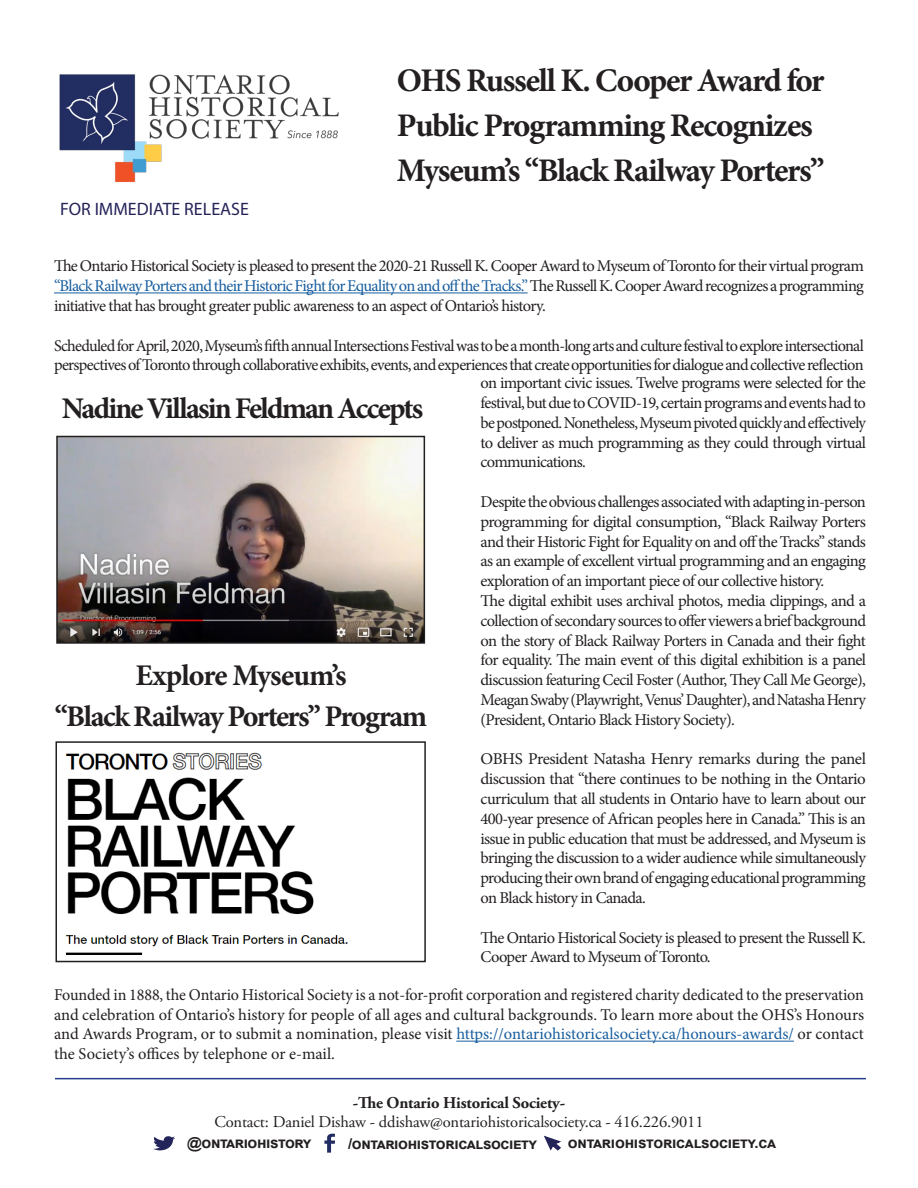
<style>
.page{position:relative;width:918px;height:1188px;background:#fff}
.page>*{position:absolute;margin:0;border:0;box-sizing:border-box;transform-origin:0 0}
.t1{font:700 33px/45px "Minion Pro";letter-spacing:-.04em;color:#231f20}
.t2{font:700 30px/41px "Minion Pro";letter-spacing:-.055em;color:#231f20;text-align:center}
.t3{font:18px "Myriad Pro";color:#252459}
.t4{font:16.5px/19.8px "Minion Pro";letter-spacing:-.04em;color:#231f20;text-align:justify}
.t5{font:16.5px "Adobe Garamond Pro";letter-spacing:-.01em;color:#231f20}
.t6{font:700 16.5px "Adobe Garamond Pro";letter-spacing:-.01em;color:#231f20}
.t7{font:700 15px "Arial";letter-spacing:-.025em;color:#231f20}
.s1{color:#175d9e}
</style>
<div class="page">
<hr style="left:54px;top:293px;width:474px;height:1px;background:#175d9e">
<hr style="left:55px;top:1078px;width:811px;height:1px;background:#253f8e">
<svg style="left:153px;top:1136px;width:22px;height:14px"></svg>
<svg style="left:544px;top:1135px;width:17px;height:16px"></svg>
<img style="left:59px;top:74px;width:280px;height:108px">
<svg style="left:324px;top:1134px;width:11px;height:19px"></svg>
<hr style="left:456px;top:1041px;width:338px;height:1px;background:#175d9e">
<img style="left:59px;top:439px;width:363px;height:202px">
<div style="left:56px;top:436px;width:369px;height:208px;border:2px solid #231f20"></div>
<img style="left:65px;top:752px;width:283px;height:203px">
<div style="left:56px;top:741px;width:370px;height:221px;border:2px solid #231f20"></div>
<p class="t3" style="left:60px;top:198px;width:190px">FOR IMMEDIATE RELEASE</p>
<p class="t1" style="left:397px;top:57px;width:429px">OHS Russell K. Cooper Award for<br>Public Programming Recognizes<br>Myseum’s “Black Railway Porters”</p>
<p class="t4" style="left:54px;top:256px;width:811px">The Ontario Historical Society is pleased to present the 2020-21 Russell K. Cooper Award to Myseum of Toronto for their virtual program <span class="s1">“Black Railway Porters and their Historic Fight for Equality on and off the Tracks.”</span> The Russell K. Cooper Award recognizes a programming initiative that has brought greater public awareness to an aspect of Ontario’s history.</p>
<p class="t4" style="left:54px;top:336px;width:811px">Scheduled for April, 2020, Myseum’s fifth annual Intersections Festival was to be a month-long arts and culture festival to explore intersectional perspectives of Toronto through collaborative exhibits, events, and experiences that create opportunities for dialogue and collective reflection</p>
<p class="t4" style="left:481px;top:373px;width:387px">on important civic issues. Twelve programs were selected for the festival, but due to COVID-19, certain programs and events had to be postponed. Nonetheless, Myseum pivoted quickly and effectively to deliver as much programming as they could through virtual communications.</p>
<p class="t4" style="left:481px;top:492px;width:387px">Despite the obvious challenges associated with adapting in-person programming for digital consumption, “Black Railway Porters and their Historic Fight for Equality on and off the Tracks” stands as an example of excellent virtual programming and an engaging exploration of an important piece of our collective history.</p>
<p class="t4" style="left:481px;top:591px;width:387px">The digital exhibit uses archival photos, media clippings, and a collection of secondary sources to offer viewers a brief background on the story of Black Railway Porters in Canada and their fight for equality. The main event of this digital exhibition is a panel discussion featuring Cecil Foster (Author, They Call Me George), Meagan Swaby (Playwright, Venus’ Daughter), and Natasha Henry (President, Ontario Black History Society).</p>
<p class="t4" style="left:481px;top:749px;width:387px">OBHS President Natasha Henry remarks during the panel discussion that “there continues to be nothing in the Ontario curriculum that all students in Ontario have to learn about our 400-year presence of African peoples here in Canada.” This is an issue in public education that must be addressed, and Myseum is bringing the discussion to a wider audience while simultaneously producing their own brand of engaging educational programming on Black history in Canada.</p>
<p class="t4" style="left:481px;top:928px;width:387px">The Ontario Historical Society is pleased to present the Russell K.<br>Cooper Award to Myseum of Toronto.</p>
<p class="t2" style="left:62px;top:388px;width:363px">Nadine Villasin Feldman Accepts</p>
<p class="t2" style="left:55px;top:655px;width:374px">Explore Myseum’s<br>“Black Railway Porters” Program</p>
<p class="t4" style="left:54px;top:985px;width:812px">Founded in 1888, the Ontario Historical Society is a not-for-profit corporation and registered charity dedicated to the preservation and celebration of Ontario’s history for people of all ages and cultural backgrounds. To learn more about the OHS’s Honours and Awards Program, or to submit a nomination, please visit <span class="s1">https://ontariohistoricalsociety.ca/honours-awards/</span> or contact the Society’s offices by telephone or e-mail.</p>
<p class="t6" style="left:353px;top:1093px;width:214px">-The Ontario Historical Society-</p>
<p class="t5" style="left:214px;top:1112px;width:491px">Contact: Daniel Dishaw - ddishaw@ontariohistoricalsociety.ca - 416.226.9011</p>
<p class="t7" style="left:187px;top:1132px;width:126px">@ONTARIOHISTORY</p>
<p class="t7" style="left:348px;top:1133px;width:191px">/ONTARIOHISTORICALSOCIETY</p>
<p class="t7" style="left:568px;top:1133px;width:210px">ONTARIOHISTORICALSOCIETY.CA</p>
</div>
